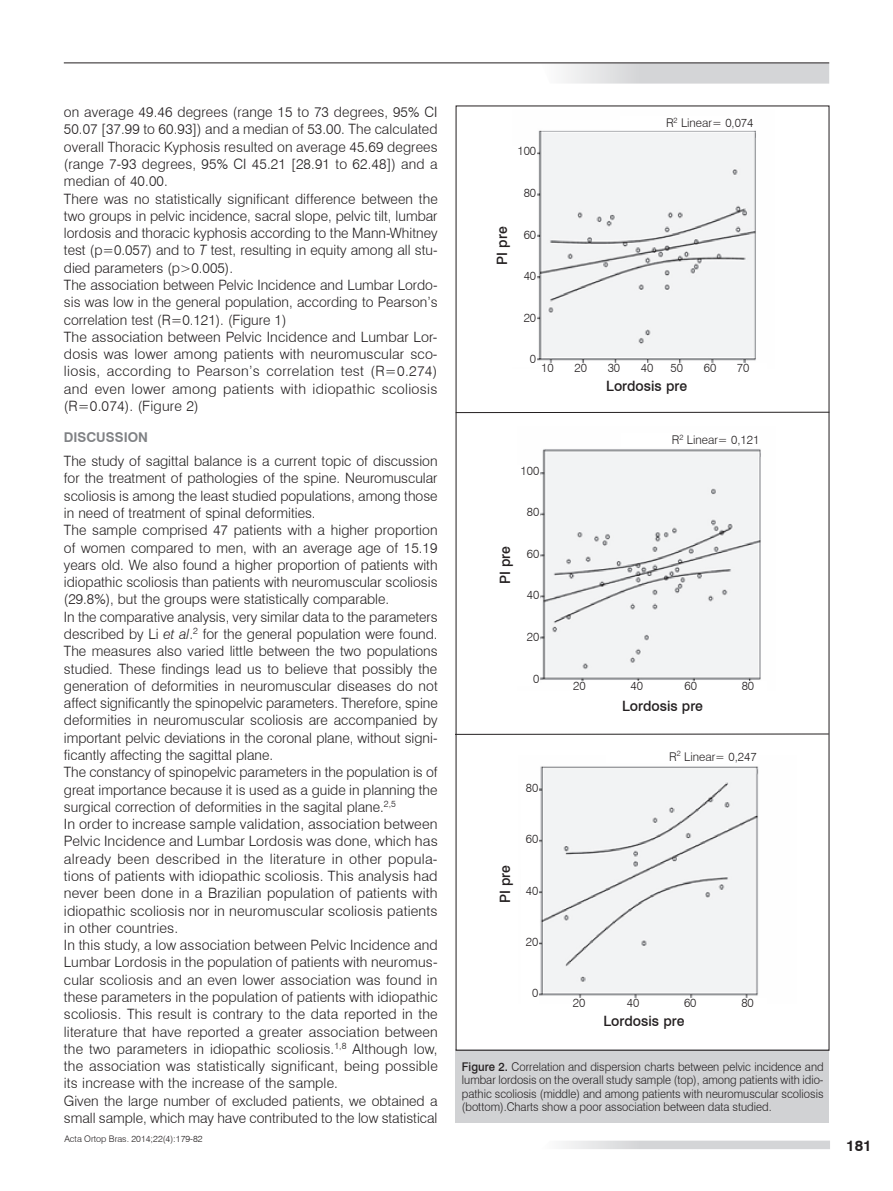
<style>
.page{position:relative;width:893px;height:1191px;background:#fff}
.page>*{position:absolute;margin:0;border:0;box-sizing:border-box;transform-origin:0 0}
.t1{font:700 15px "Swiss 721 BT";color:#231f20}
._004_TEXTO{font:300 14.25px/17.2px "Swiss 721 BT";color:#231f20;text-align:justify}
._004_TEXTO-2{font:500 14.25px "Swiss 721 BT";color:#231f20}
._005_SUBTITULO{font:700 13.5px "Swiss 721 BT";color:#808285}
.legenda{font:300 12px/13.5px "Swiss 721 BT";color:#231f20;text-align:justify;scale:.94 1}
._004_TEXTO-3{font:300 12px "Swiss 721 BT";color:#231f20}
.t2{font:300 9px "Swiss 721 BT";color:#231f20}
.s1{font-style:italic}
.s2{font-weight:500}
</style>
<div class="page">
<svg style="left:563px;top:64px;width:266px;height:20px;background:#d9dadc"></svg>
<svg style="left:563px;top:1140px;width:267px;height:9px"></svg>
<hr style="left:64px;top:63px;width:765px;height:1px;background:#231f20">
<div style="left:456px;top:1049px;width:373px;height:74px;background:#d1d2d4"></div>
<img style="left:537px;top:130px;width:219px;height:233px">
<img style="left:540px;top:449px;width:221px;height:232px">
<img style="left:539px;top:766px;width:220px;height:232px">
<hr style="left:456px;top:412px;width:373px;height:1px;background:#231f20">
<hr style="left:455px;top:733px;width:374px;height:1px;background:#231f20">
<p class="_004_TEXTO" style="left:64px;top:103px;width:375px">on average 49.46 degrees (range 15 to 73 degrees, 95% CI 50.07 [37.99 to 60.93]) and a median of 53.00. The calculated overall Thoracic Kyphosis resulted on average 45.69 degrees (range 7-93 degrees, 95% CI 45.21 [28.91 to 62.48]) and a median of 40.00.</p>
<p class="_004_TEXTO" style="left:64px;top:190px;width:375px">There was no statistically significant difference between the two groups in pelvic incidence, sacral slope, pelvic tilt, lumbar lordosis and thoracic kyphosis according to the Mann-Whitney test (p=0.057) and to <span class="s1">T</span> test, resulting in equity among all stu&shy;died parameters (p&gt;0.005).</p>
<p class="_004_TEXTO" style="left:64px;top:276px;width:375px">The association between Pelvic Incidence and Lumbar Lordo&shy;sis was low in the general population, according to Pearson’s correlation test (R=0.121). (Figure 1)</p>
<p class="_004_TEXTO" style="left:64px;top:328px;width:375px">The association between Pelvic Incidence and Lumbar Lor&shy;dosis was lower among patients with neuromuscular sco&shy;liosis, according to Pearson’s correlation test (R=0.274) and even lower among patients with idiopathic scoliosis</p>
<p class="_004_TEXTO" style="left:64px;top:397px;width:136px">(R=0.074). (Figure 2)</p>
<p class="_005_SUBTITULO" style="left:64px;top:429px;width:86px">DISCUSSION</p>
<p class="_004_TEXTO" style="left:64px;top:452px;width:375px">The study of sagittal balance is a current topic of discussion for the treatment of pathologies of the spine. Neuromuscular scoliosis is among the least studied populations, among those in need of treatment of spinal deformities.</p>
<p class="_004_TEXTO" style="left:64px;top:521px;width:375px">The sample comprised 47 patients with a higher proportion of women compared to men, with an average age of 15.19 years old. We also found a higher proportion of patients with idiopathic scoliosis than patients with neuromuscular scoliosis (29.8%), but the groups were statistically comparable.</p>
<p class="_004_TEXTO" style="left:64px;top:608px;width:375px">In the comparative analysis, very similar data to the parameters described by Li <span class="s1">et al</span>.<sup>2</sup> for the general population were found.<br>The measures also varied little between the two populations studied. These findings lead us to believe that possibly the generation of deformities in neuromuscular diseases do not affect significantly the spinopelvic parameters. Therefore, spine deformities in neuromuscular scoliosis are accompanied by important pelvic deviations in the coronal plane, without signi&shy;ficantly affecting the sagittal plane.</p>
<p class="_004_TEXTO" style="left:64px;top:763px;width:375px">The constancy of spinopelvic parameters in the population is of great importance because it is used as a guide in planning the surgical correction of deformities in the sagital plane.<sup>2,5</sup></p>
<p class="_004_TEXTO" style="left:64px;top:815px;width:375px">In order to increase sample validation, association between Pelvic Incidence and Lumbar Lordosis was done, which has already been described in the literature in other popula&shy;tions of patients with idiopathic scoliosis. This analysis had never been done in a Brazilian population of patients with idiopathic scoliosis nor in neuromuscular scoliosis patients in other countries.</p>
<p class="_004_TEXTO" style="left:64px;top:936px;width:375px">In this study, a low association between Pelvic Incidence and Lumbar Lordosis in the population of patients with neuromus&shy;cular scoliosis and an even lower association was found in these parameters in the population of patients with idiopathic scoliosis. This result is contrary to the data reported in the literature that have reported a greater association between the two parameters in idiopathic scoliosis.<sup>1,8</sup> Although low, the association was statistically significant, being possible its increase with the increase of the sample.</p>
<p class="_004_TEXTO" style="left:64px;top:1091px;width:375px">Given the large number of excluded patients, we obtained a small sample, which may have contributed to the low statistical</p>
<p class="t2" style="left:64px;top:1133px;width:140px">Acta Ortop Bras. 2014;22(4):179-82</p>
<p class="_004_TEXTO-2" style="left:493px;top:265px;width:40px;rotate:-90deg">PI pre</p>
<p class="_004_TEXTO-3" style="left:666px;top:116px;width:89px">R<sup>2</sup> Linear= 0,074</p>
<p class="_004_TEXTO-3" style="left:517px;top:144px;width:20px">100</p>
<p class="_004_TEXTO-3" style="left:524px;top:185px;width:14px">80</p>
<p class="_004_TEXTO-3" style="left:524px;top:227px;width:14px">60</p>
<p class="_004_TEXTO-3" style="left:524px;top:269px;width:14px">40</p>
<p class="_004_TEXTO-3" style="left:524px;top:310px;width:14px">20</p>
<p class="_004_TEXTO-3" style="left:530px;top:352px;width:8px">0</p>
<p class="_004_TEXTO-3" style="left:541px;top:360px;width:14px">10</p>
<p class="_004_TEXTO-3" style="left:574px;top:360px;width:14px">20</p>
<p class="_004_TEXTO-3" style="left:608px;top:360px;width:14px">30</p>
<p class="_004_TEXTO-3" style="left:641px;top:360px;width:14px">40</p>
<p class="_004_TEXTO-3" style="left:671px;top:360px;width:14px">50</p>
<p class="_004_TEXTO-3" style="left:704px;top:360px;width:14px">60</p>
<p class="_004_TEXTO-3" style="left:737px;top:360px;width:14px">70</p>
<p class="_004_TEXTO-2" style="left:606px;top:377px;width:82px">Lordosis pre</p>
<p class="_004_TEXTO-3" style="left:672px;top:432px;width:89px">R<sup>2</sup> Linear= 0,121</p>
<p class="_004_TEXTO-2" style="left:497px;top:584px;width:40px;rotate:-90deg">PI pre</p>
<p class="_004_TEXTO-3" style="left:521px;top:463px;width:20px">100</p>
<p class="_004_TEXTO-3" style="left:527px;top:504px;width:14px">80</p>
<p class="_004_TEXTO-3" style="left:527px;top:546px;width:14px">60</p>
<p class="_004_TEXTO-3" style="left:527px;top:588px;width:14px">40</p>
<p class="_004_TEXTO-3" style="left:527px;top:629px;width:14px">20</p>
<p class="_004_TEXTO-3" style="left:533px;top:671px;width:8px">0</p>
<p class="_004_TEXTO-3" style="left:526px;top:780px;width:14px">80</p>
<p class="_004_TEXTO-2" style="left:497px;top:903px;width:40px;rotate:-90deg">PI pre</p>
<p class="_004_TEXTO-3" style="left:526px;top:832px;width:14px">60</p>
<p class="_004_TEXTO-3" style="left:526px;top:883px;width:14px">40</p>
<p class="_004_TEXTO-3" style="left:526px;top:934px;width:14px">20</p>
<p class="_004_TEXTO-3" style="left:532px;top:985px;width:8px">0</p>
<p class="_004_TEXTO-3" style="left:573px;top:679px;width:14px">20</p>
<p class="_004_TEXTO-3" style="left:630px;top:679px;width:14px">40</p>
<p class="_004_TEXTO-3" style="left:684px;top:679px;width:14px">60</p>
<p class="_004_TEXTO-3" style="left:742px;top:679px;width:14px">80</p>
<p class="_004_TEXTO-2" style="left:622px;top:697px;width:82px">Lordosis pre</p>
<p class="_004_TEXTO-3" style="left:669px;top:749px;width:89px">R<sup>2</sup> Linear= 0,247</p>
<p class="_004_TEXTO-3" style="left:573px;top:995px;width:14px">20</p>
<p class="_004_TEXTO-3" style="left:627px;top:995px;width:14px">40</p>
<p class="_004_TEXTO-3" style="left:684px;top:995px;width:14px">60</p>
<p class="_004_TEXTO-3" style="left:741px;top:995px;width:14px">80</p>
<p class="_004_TEXTO-2" style="left:603px;top:1012px;width:82px">Lordosis pre</p>
<p class="legenda" style="left:462px;top:1059px;width:386px"><span class="s2">Figure 2.</span> Correlation and dispersion charts between pelvic incidence and lumbar lordosis on the overall study sample (top), among patients with idio&shy;pathic scoliosis (middle) and among patients with neuromuscular scoliosis (bottom).Charts show a poor association between data studied.</p>
<p class="t1" style="left:846px;top:1136px;width:27px">181</p>
</div>
